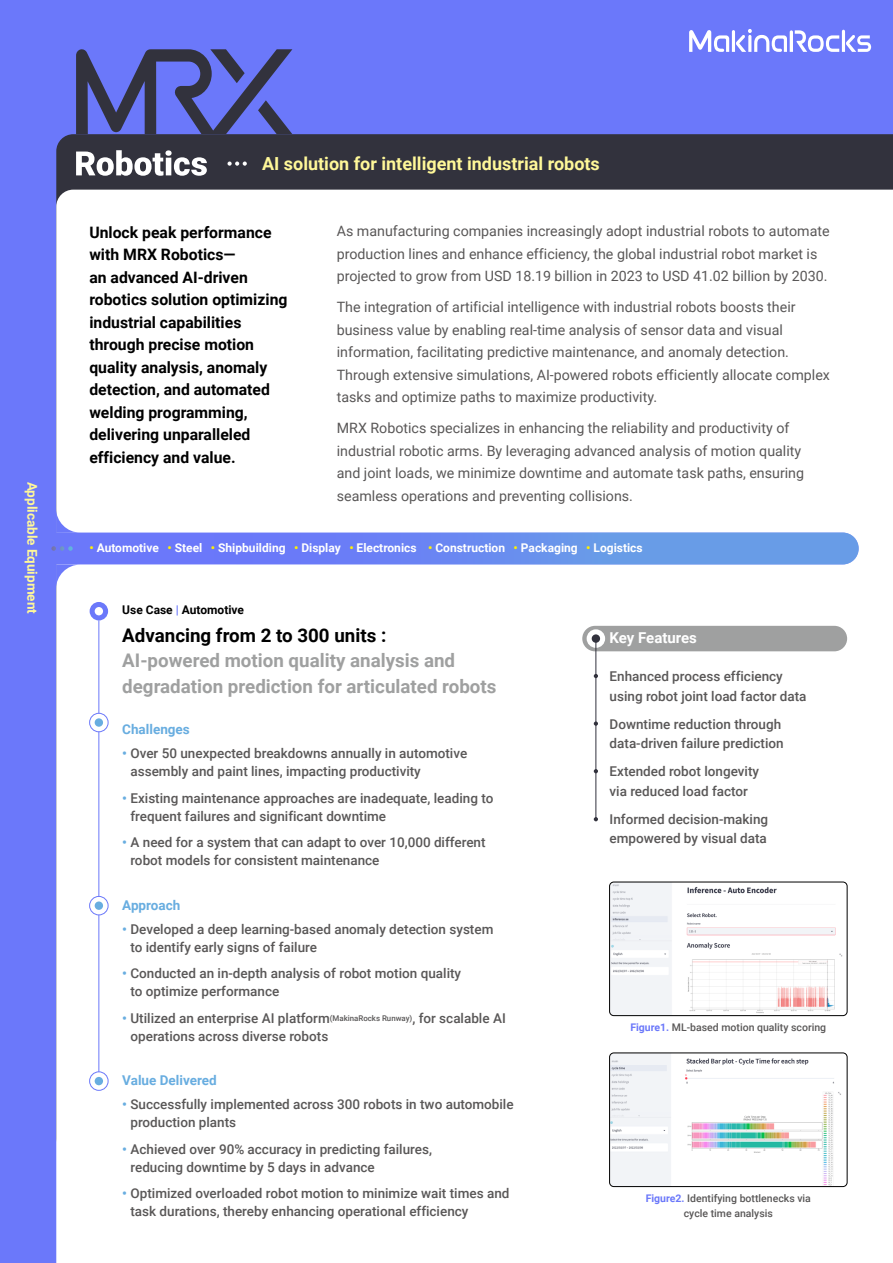
<style>
.page{position:relative;width:893px;height:1263px;background:#6b78fa}
.page>*{position:absolute;margin:0;border:0;box-sizing:border-box;transform-origin:0 0}
.t1{font:700 18.75px/25.5px "Roboto";color:#9fa0a0}
.t2{font:700 18px "Roboto";color:#fff899}
.t3{font:700 15.75px/22.5px "Roboto";color:#000}
.t4{font:700 15px "Roboto";color:#fff}
.t5{font:14.25px/22.5px "Roboto";color:#595757}
.t6{font:500 13.5px/18px "Roboto";color:#595757}
.t7{font:700 13.5px "Roboto";color:#68ade0}
.t8{font:700 13.5px "Roboto";color:#fff899}
.t9{font:700 12px "Roboto";color:#fff}
.t10{font:700 12px "Roboto";color:#000}
.t11{font:500 10.5px/15px "Roboto";color:#595757;text-align:center}
.s1{color:#fff100}
.s2{color:#6b78fa}
.s3{color:#000}
.s4{font-weight:700;color:#68ade0}
.s5{font-size:7.8px}
.s6{font-weight:700;color:#6b78fa}
</style>
<div class="page">
<div style="left:56px;top:134px;width:837px;height:56px;background:#32323d"></div>
<div style="left:56px;top:190px;width:837px;height:1073px;background:#fff"></div>
<svg style="left:689px;top:29px;width:182px;height:23px"></svg>
<svg style="left:76px;top:150px;width:131px;height:26px;background:#949499"></svg>
<hr style="left:99px;top:620px;width:1px;height:461px;background:#6b78fa">
<div style="left:90px;top:602px;width:18px;height:18px;background:#6b78fa;border-radius:50%"></div>
<div style="left:90px;top:713px;width:18px;height:19px;background:#fff;border-radius:50%"></div>
<div style="left:89px;top:713px;width:19px;height:19px;border:1px solid #6b78fa;border-radius:50%"></div>
<div style="left:95px;top:718px;width:8px;height:9px;background:#68ade0;border-radius:50%"></div>
<div style="left:95px;top:607px;width:8px;height:8px;background:#fff;border-radius:50%"></div>
<div style="left:90px;top:896px;width:18px;height:19px;background:#fff;border-radius:50%"></div>
<div style="left:89px;top:896px;width:19px;height:19px;border:1px solid #6b78fa;border-radius:50%"></div>
<div style="left:95px;top:901px;width:8px;height:9px;background:#68ade0;border-radius:50%"></div>
<svg style="left:90px;top:1072px;width:18px;height:18px"></svg>
<div style="left:89px;top:1071px;width:19px;height:19px;border:1px solid #6b78fa;border-radius:50%"></div>
<div style="left:95px;top:1077px;width:8px;height:8px;background:#68ade0;border-radius:50%"></div>
<div style="left:582px;top:626px;width:265px;height:25px;background:#9fa0a0;border-radius:13px"></div>
<div style="left:587px;top:629px;width:18px;height:19px;background:#fff;border-radius:50%"></div>
<hr style="left:596px;top:641px;width:1px;height:178px;background:#32323d">
<div style="left:592px;top:634px;width:8px;height:9px;background:#32323d;border-radius:50%"></div>
<svg style="left:594px;top:674px;width:4px;height:4px"></svg>
<svg style="left:594px;top:721px;width:4px;height:5px"></svg>
<svg style="left:594px;top:817px;width:4px;height:4px"></svg>
<svg style="left:594px;top:769px;width:4px;height:4px"></svg>
<img style="left:610px;top:882px;width:237px;height:133px">
<div style="left:609px;top:882px;width:238px;height:134px;border:1px solid #000;border-radius:4px"></div>
<img style="left:610px;top:1053px;width:237px;height:133px">
<div style="left:609px;top:1053px;width:238px;height:134px;border:1px solid #000;border-radius:4px"></div>
<svg style="left:76px;top:49px;width:216px;height:85px"></svg>
<svg style="left:227px;top:161px;width:20px;height:5px"></svg>
<svg style="left:51px;top:508px;width:808px;height:81px"></svg>
<p class="t8" style="left:42px;top:481px;width:134px;rotate:90deg">Applicable Equipment</p>
<p class="t2" style="left:262px;top:151px;width:339px">AI solution for intelligent industrial robots</p>
<p class="t3" style="left:89px;top:220px;width:200px">Unlock peak performance with MRX Robotics—<br>an advanced AI-driven robotics solution optimizing industrial capabilities through precise motion quality analysis, anomaly detection, and automated welding programming, delivering unparalleled efficiency and value.</p>
<p class="t5" style="left:337px;top:219px;width:494px">As manufacturing companies increasingly adopt industrial robots to automate production lines and enhance efficiency, the global industrial robot market is projected to grow from USD 18.19 billion in 2023 to USD 41.02 billion by 2030.</p>
<p class="t5" style="left:337px;top:295px;width:495px">The integration of artificial intelligence with industrial robots boosts their business value by enabling real-time analysis of sensor data and visual information, facilitating predictive maintenance, and anomaly detection.<br>Through extensive simulations, AI-powered robots efficiently allocate complex tasks and optimize paths to maximize productivity.</p>
<p class="t5" style="left:337px;top:416px;width:469px">MRX Robotics specializes in enhancing the reliability and productivity of industrial robotic arms. By leveraging advanced analysis of motion quality and joint loads, we minimize downtime and automate task paths, ensuring seamless operations and preventing collisions.</p>
<p class="t9" style="left:89px;top:539px;width:71px"><span class="s1">•</span> Automotive</p>
<p class="t9" style="left:167px;top:539px;width:36px"><span class="s1">•</span> Steel</p>
<p class="t9" style="left:211px;top:539px;width:76px"><span class="s1">•</span> Shipbuilding</p>
<p class="t9" style="left:294px;top:539px;width:48px"><span class="s1">•</span> Display</p>
<p class="t9" style="left:349px;top:539px;width:69px"><span class="s1">•</span> Electronics</p>
<p class="t9" style="left:428px;top:539px;width:78px"><span class="s1">•</span> Construction</p>
<p class="t9" style="left:514px;top:539px;width:66px"><span class="s1">•</span> Packaging</p>
<p class="t9" style="left:586px;top:539px;width:58px"><span class="s1">•</span> Logistics</p>
<p class="t10" style="left:122px;top:601px;width:123px">Use Case <span class="s2">|</span> Automotive</p>
<p class="t1" style="left:122px;top:622px;width:376px"><span class="s3">Advancing from 2 to 300 units :<br></span>AI-powered motion quality analysis and degradation prediction for articulated robots</p>
<p class="t7" style="left:122px;top:720px;width:69px">Challenges</p>
<p class="t6" style="left:130px;top:744px;width:338px;text-indent:-8px"><span class="s4">•</span> Over 50 unexpected breakdowns annually in automotive assembly and paint lines, impacting productivity</p>
<p class="t6" style="left:130px;top:788px;width:364px;text-indent:-8px"><span class="s4">•</span> Existing maintenance approaches are inadequate, leading to frequent failures and significant downtime</p>
<p class="t6" style="left:130px;top:833px;width:357px;text-indent:-8px"><span class="s4">•</span> A need for a system that can adapt to over 10,000 different robot models for consistent maintenance</p>
<p class="t7" style="left:122px;top:895px;width:60px">Approach</p>
<p class="t6" style="left:130px;top:919px;width:364px;text-indent:-8px"><span class="s4">•</span> Developed a deep learning-based anomaly detection system to identify early signs of failure</p>
<p class="t6" style="left:130px;top:964px;width:332px;text-indent:-8px"><span class="s4">•</span> Conducted an in-depth analysis of robot motion quality to optimize performance</p>
<p class="t6" style="left:130px;top:1008px;width:377px;text-indent:-8px"><span class="s4">•</span> Utilized an enterprise AI platform<span class="s5">(MakinaRocks Runway)</span>, for scalable AI operations across diverse robots</p>
<p class="t7" style="left:122px;top:1071px;width:96px">Value Delivered</p>
<p class="t6" style="left:130px;top:1095px;width:385px;text-indent:-8px"><span class="s4">•</span> Successfully implemented across 300 robots in two automobile production plants</p>
<p class="t6" style="left:130px;top:1139px;width:303px;text-indent:-8px"><span class="s4">•</span> Achieved over 90% accuracy in predicting failures, reducing downtime by 5 days in advance</p>
<p class="t6" style="left:130px;top:1184px;width:380px;text-indent:-8px"><span class="s4">•</span> Optimized overloaded robot motion to minimize wait times and task durations, thereby enhancing operational efficiency</p>
<p class="t4" style="left:610px;top:627px;width:89px">Key Features</p>
<p class="t6" style="left:610px;top:666px;width:199px;line-height:19.5px">Enhanced process efficiency using robot joint load factor data</p>
<p class="t6" style="left:610px;top:714px;width:176px;line-height:19.5px">Downtime reduction through data-driven failure prediction</p>
<p class="t6" style="left:610px;top:761px;width:151px;line-height:19.5px">Extended robot longevity via reduced load factor</p>
<p class="t6" style="left:610px;top:809px;width:160px;line-height:19.5px">Informed decision-making empowered by visual data</p>
<p class="t11" style="left:630px;top:1019px;width:197px"><span class="s6">Figure1.</span> ML-based motion quality scoring</p>
<p class="t11" style="left:646px;top:1190px;width:167px"><span class="s6">Figure2.</span> Identifying bottlenecks via cycle time analysis</p>
</div>
